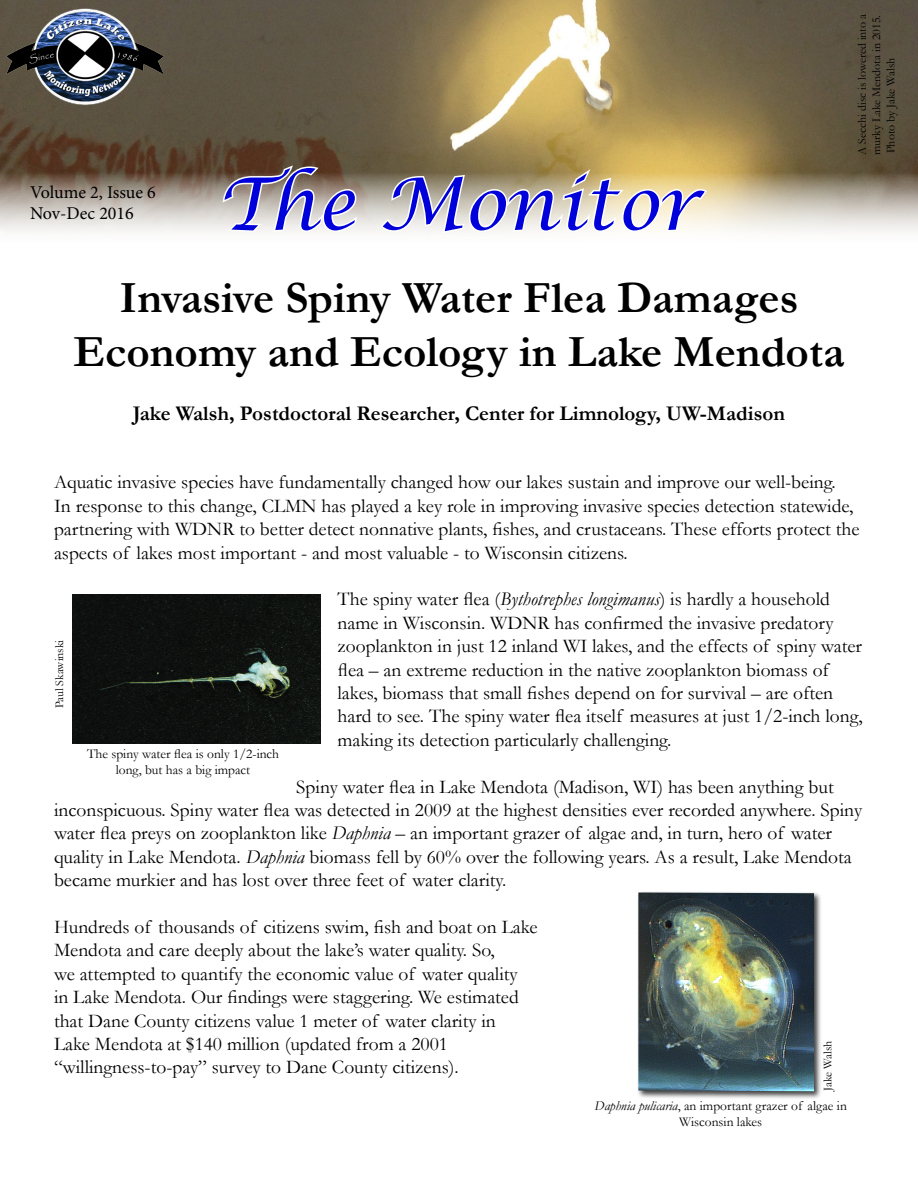
<style>
.page{position:relative;width:918px;height:1188px;background:#fff}
.page>*{position:absolute;margin:0;border:0;box-sizing:border-box;transform-origin:0 0}
.t1{font:italic 72px "Lucida Calligraphy";color:#0000da}
.t2{font:700 45px "Garamond";color:#000}
.t3{font:700 21px "Garamond";color:#000}
.t4{font:19.5px/23.4px "Garamond";color:#000}
.t5{font:18px/21.6px "Minion Pro";letter-spacing:-.005em;color:#000}
.t6{font:13.5px/16.2px "Garamond";color:#000;text-align:center}
.t7{font:12px/14.4px "Garamond";color:#000;text-align:justify}
.s1{font-style:italic}
</style>
<div class="page">
<img style="left:0;top:0;width:918px;height:232px">
<svg style="left:221px;top:163px;width:138px;height:69px"></svg>
<svg style="left:378px;top:165px;width:331px;height:67px"></svg>
<img style="left:6px;top:1px;width:157px;height:109px">
<div style="left:637px;top:891px;width:185px;height:209px;background:#000;opacity:.75"></div>
<img style="left:638px;top:892px;width:176px;height:199px">
<img style="left:72px;top:594px;width:249px;height:150px">
<p class="t5" style="left:30px;top:181px;width:127px">Volume 2, Issue 6<br>Nov-Dec 2016</p>
<p class="t1" style="left:218px;top:161px;width:483px">The Monitor</p>
<p class="t7" style="left:855px;top:155px;width:142px;rotate:-90deg">A Secchi disc is lowered into a murky Lake Mendota in 2015.<br>Photo by Jake Walsh</p>
<p class="t2" style="left:120px;top:267px;width:680px">Invasive Spiny Water Flea Damages</p>
<p class="t2" style="left:73px;top:321px;width:773px">Economy and Ecology in Lake Mendota</p>
<p class="t3" style="left:133px;top:399px;width:654px">Jake Walsh, Postdoctoral Researcher, Center for Limnology, UW-Madison</p>
<p class="t4" style="left:54px;top:470px;width:807px">Aquatic invasive species have fundamentally changed how our lakes sustain and improve our well-being.<br>In response to this change, CLMN has played a key role in improving invasive species detection statewide, partnering with WDNR to better detect nonnative plants, fishes, and crustaceans. These efforts protect the aspects of lakes most important - and most valuable - to Wisconsin citizens.</p>
<p class="t4" style="left:338px;top:587px;width:527px">The spiny water flea (<span class="s1">Bythotrephes longimanus</span>) is hardly a household name in Wisconsin. WDNR has confirmed the invasive predatory zooplankton in just 12 inland WI lakes, and the effects of spiny water flea – an extreme reduction in the native zooplankton biomass of lakes, biomass that small fishes depend on for survival – are often hard to see. The spiny water flea itself measures at just 1/2-inch long, making its detection particularly challenging.</p>
<p class="t4" style="left:54px;top:774px;width:810px;text-indent:242px">Spiny water flea in Lake Mendota (Madison, WI) has been anything but inconspicuous. Spiny water flea was detected in 2009 at the highest densities ever recorded anywhere. Spiny water flea preys on zooplankton like <span class="s1">Daphnia</span> – an important grazer of algae and, in turn, hero of water quality in Lake Mendota. <span class="s1">Daphnia</span> biomass fell by 60% over the following years. As a result, Lake Mendota became murkier and has lost over three feet of water clarity.</p>
<p class="t4" style="left:54px;top:915px;width:485px">Hundreds of thousands of citizens swim, fish and boat on Lake<br>Mendota and care deeply about the lake’s water quality. So,</p>
<p class="t4" style="left:54px;top:961px;width:465px">we attempted to quantify the economic value of water quality</p>
<p class="t4" style="left:54px;top:985px;width:466px">in Lake Mendota. Our findings were staggering. We estimated</p>
<p class="t4" style="left:54px;top:1008px;width:443px">that Dane County citizens value 1 meter of water clarity in</p>
<p class="t4" style="left:54px;top:1032px;width:396px">Lake Mendota at $140 million (updated from a 2001</p>
<p class="t4" style="left:54px;top:1055px;width:406px">“willingness-to-pay” survey to Dane County citizens).</p>
<p class="t7" style="left:52px;top:708px;width:70px;rotate:-90deg">Paul Skawinski</p>
<p class="t6" style="left:87px;top:745px;width:193px">The spiny water flea is only 1/2-inch long, but has a big impact</p>
<p class="t7" style="left:820px;top:1091px;width:51px;rotate:-90deg">Jake Walsh</p>
<p class="t6" style="left:595px;top:1097px;width:254px"><span class="s1">Daphnia pulicaria</span>, an important grazer of algae in<br>Wisconsin lakes</p>
</div>
